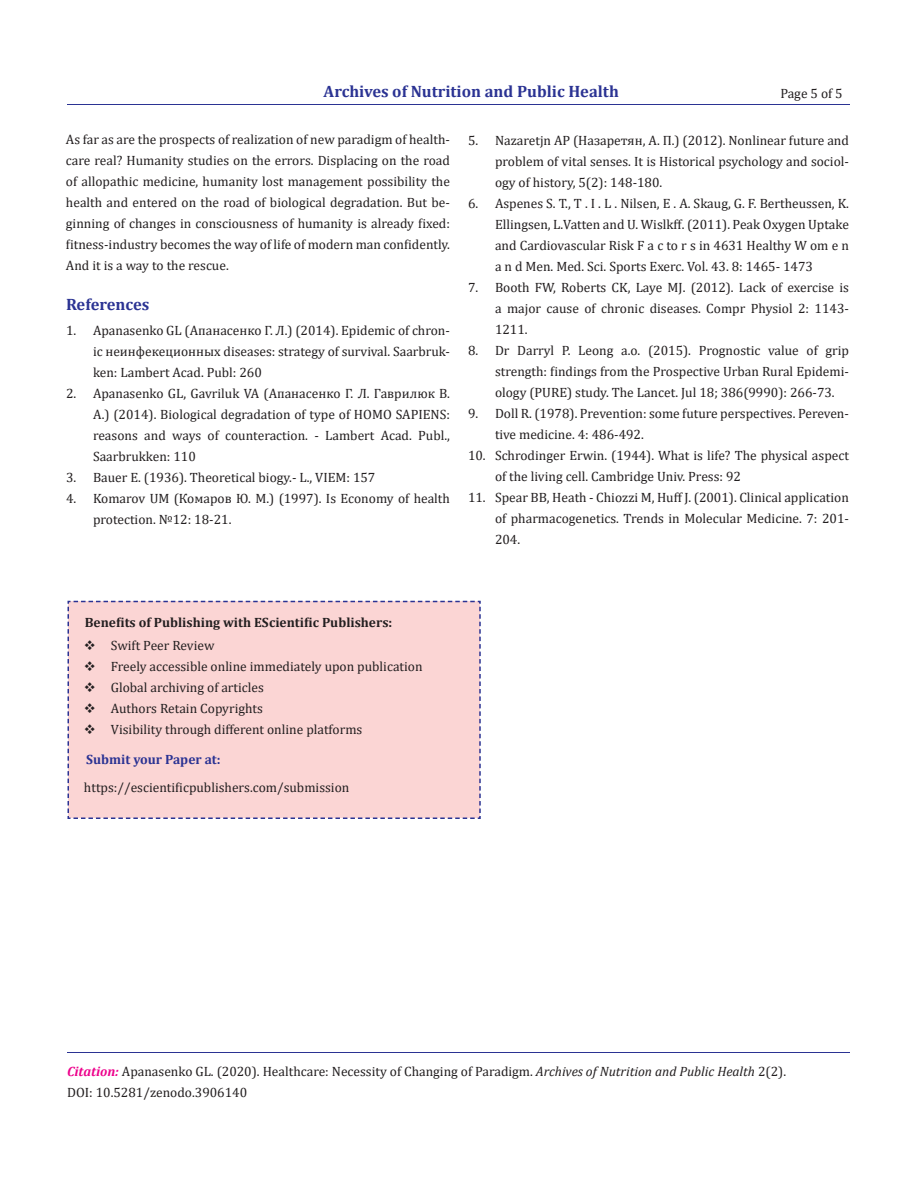
<style>
.page{position:relative;width:918px;height:1188px;background:#fff}
.page>*{position:absolute;margin:0;border:0;box-sizing:border-box;transform-origin:0 0}
.t1{font:700 16.5px "Cambria";color:#2b3393}
.t2{font:13.5px/21px "Cambria";color:#231f20;text-align:justify}
.t3{font:700 13.5px "Cambria";color:#231f20}
.t4{font:700 13.5px "Cambria";color:#2b3393}
.s1{font-weight:700;font-style:italic;color:#ed028c}
.s2{font-style:italic}
</style>
<div class="page">
<hr style="left:67px;top:104px;width:782px;height:1px;background:#2b3393">
<hr style="left:67px;top:1052px;width:782px;height:1px;background:#2b3393">
<div style="left:67px;top:600px;width:414px;height:219px;background:#fbd5d4"></div>
<p class="t1" style="left:324px;top:80px;width:297px">Archives of Nutrition and Public Health</p>
<p class="t2" style="left:780px;top:82px;width:64px">Page 5 of 5</p>
<p class="t2" style="left:66px;top:129px;width:386px">As far as are the prospects of realization of new paradigm of health&shy;care real? Humanity studies on the errors. Displacing on the road of allopathic medicine, humanity lost management possibility the health and entered on the road of biological degradation. But be&shy;ginning of changes in consciousness of humanity is already fixed: fitness-industry becomes the way of life of modern man confidently.<br>And it is a way to the rescue.</p>
<p class="t1" style="left:66px;top:293px;width:85px">References</p>
<p class="t2" style="left:93px;top:320px;width:358px;text-indent:-27px">1. Apanasenko GL (Апанасенко Г. Л.) (2014). Epidemic of chron&shy;ic неинфекеционных diseases: strategy of survival. Saarbruk&shy;ken: Lambert Acad. Publ: 260</p>
<p class="t2" style="left:93px;top:383px;width:359px;text-indent:-27px">2. Apanasenko GL, Gavriluk VA (Апанасенко Г. Л. Гаврилюк В.<br>А.) (2014). Biological degradation of type of HOMO SAPIENS: reasons and ways of counteraction. - Lambert Acad. Publ., Saarbrukken: 110</p>
<p class="t2" style="left:66px;top:467px;width:311px">3. Bauer E. (1936). Theoretical biogy.- L., VIEM: 157</p>
<p class="t2" style="left:93px;top:488px;width:358px;text-indent:-27px">4. Komarov UM (Комаров Ю. М.) (1997). Is Economy of health protection. №12: 18-21.</p>
<p class="t2" style="left:495px;top:130px;width:355px;text-indent:-27px">5. Nazaretjn AP (Назаретян, А. П.) (2012). Nonlinear future and problem of vital senses. It is Historical psychology and sociol&shy;ogy of history, 5(2): 148-180.</p>
<p class="t2" style="left:495px;top:193px;width:356px;text-indent:-27px">6. Aspenes S. T., T . I . L . Nilsen, E . A. Skaug, G. F. Bertheussen, K.<br>Ellingsen, L.Vatten and U. Wislkff. (2011). Peak Oxygen Uptake and Cardiovascular Risk F a c to r s in 4631 Неаlthy W om e n a n d Men. Med. Sci. Sports Exerc. Vol. 43. 8: 1465- 1473</p>
<p class="t2" style="left:495px;top:277px;width:356px;text-indent:-27px">7. Booth FW, Roberts CK, Laye MJ. (2012). Lack of exercise is a major cause of chronic diseases. Compr Physiol 2: 1143- 1211.</p>
<p class="t2" style="left:495px;top:340px;width:355px;text-indent:-27px">8. Dr Darryl P. Leong а.о. (2015). Prognostic value of grip strength: findings from the Prospective Urban Rural Epidemi&shy;ology (PURE) study. The Lancet. Jul 18; 386(9990): 266-73.</p>
<p class="t2" style="left:495px;top:403px;width:355px;text-indent:-27px">9. Doll R. (1978). Prevention: some future perspectives. Pereven&shy;tive medicine. 4: 486-492.</p>
<p class="t2" style="left:495px;top:445px;width:355px;text-indent:-27px">10. Schrodinger Erwin. (1944). What is life? The physical aspect of the living cell. Cambridge Univ. Press: 92</p>
<p class="t2" style="left:495px;top:487px;width:356px;text-indent:-27px">11. Spear BB, Heath - Chiozzi M, Huff J. (2001). Clinical application of pharmacogenetics. Trends in Molecular Mеdicine. 7: 201- 204.</p>
<p class="t3" style="left:85px;top:613px;width:309px">Benefits of Publishing with EScientific Publishers:</p>
<p class="t2" style="left:84px;top:634px;width:132px">❖ Swift Peer Review</p>
<p class="t2" style="left:84px;top:655px;width:340px">❖ Freely accessible online immediately upon publication</p>
<p class="t2" style="left:84px;top:676px;width:181px">❖ Global archiving of articles</p>
<p class="t2" style="left:84px;top:697px;width:180px">❖ Authors Retain Copyrights</p>
<p class="t2" style="left:84px;top:718px;width:280px">❖ Visibility through different online platforms</p>
<p class="t4" style="left:86px;top:749px;width:136px">Submit your Paper at:</p>
<p class="t2" style="left:84px;top:777px;width:267px">https://escientificpublishers.com/submission</p>
<p class="t2" style="left:67px;top:1061px;width:721px"><span class="s1">Citation:</span> Apanasenko GL. (2020). Healthcare: Necessity of Changing of Paradigm. <span class="s2">Archives of Nutrition and Public Health</span> 2(2).<br>DOI: 10.5281/zenodo.3906140</p>
</div>
